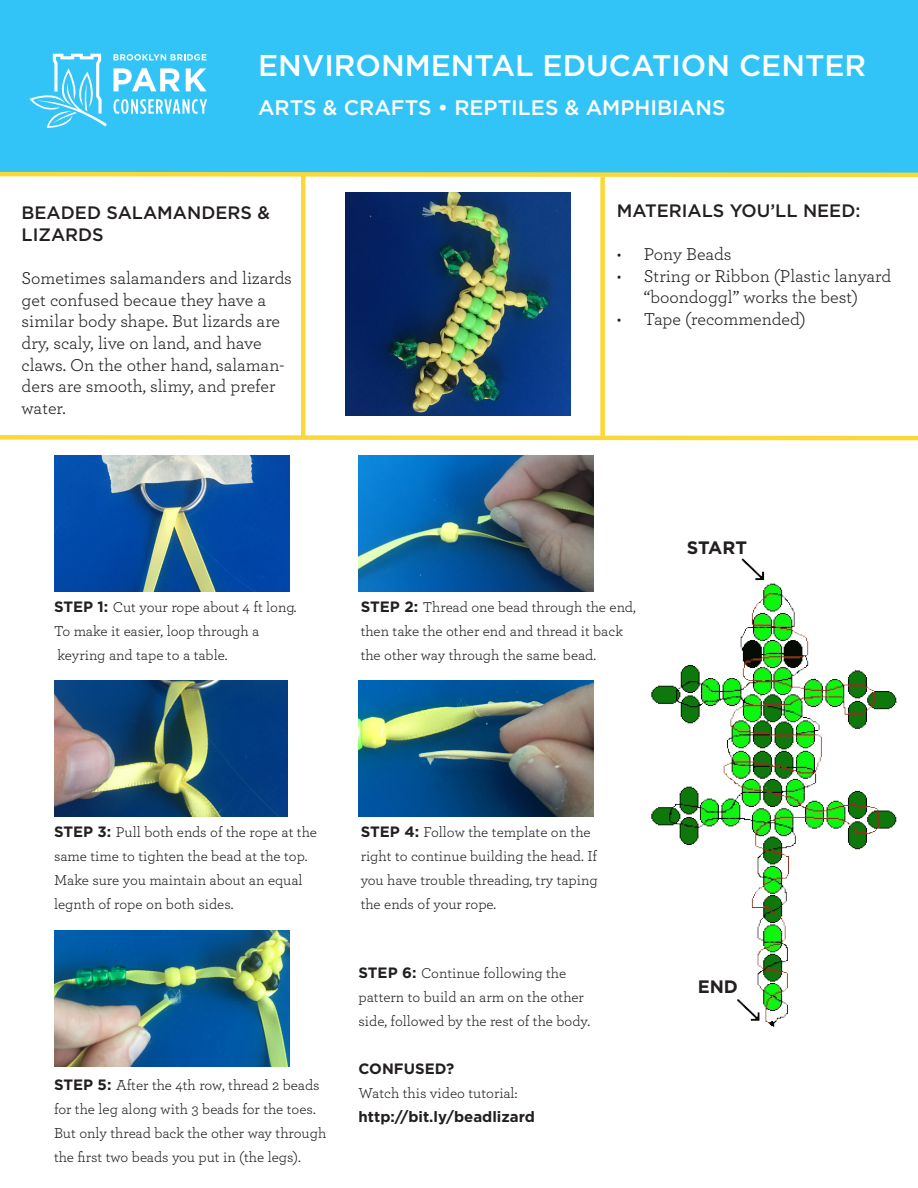
<style>
.page{position:relative;width:918px;height:1188px;background:#fff}
.page>*{position:absolute;margin:0;border:0;box-sizing:border-box;transform-origin:0 0}
.t1{font:500 30px "Gotham";color:#fff}
.t2{font:500 21px "Gotham";color:#fff}
.t3{font:18px/21.6px "Archer";color:#231f20}
.t4{font:500 18px/21.6px "Gotham";color:#231f20}
.t5{font:700 18px "Gotham";color:#231f20}
.t6{font:15px/24px "Archer";color:#231f20}
.t7{font:700 15px "Gotham";color:#231f20}
.s1{font-family:"Gotham";font-weight:700}
</style>
<div class="page">
<div style="left:0;top:0;width:918px;height:173px;background:#32c4f7"></div>
<svg style="left:30px;top:54px;width:77px;height:74px"></svg>
<svg style="left:113px;top:54px;width:93px;height:7px"></svg>
<svg style="left:114px;top:68px;width:66px;height:23px"></svg>
<svg style="left:186px;top:68px;width:21px;height:23px"></svg>
<svg style="left:114px;top:99px;width:93px;height:15px"></svg>
<div style="left:600px;top:177px;width:5px;height:261px;background:#fad837"></div>
<svg style="left:0;top:433px;width:918px;height:8px"></svg>
<svg style="left:0;top:171px;width:918px;height:8px"></svg>
<hr style="left:301px;top:176px;width:4px;height:260px;background:#fad837">
<img style="left:54px;top:680px;width:233px;height:136px">
<img style="left:359px;top:680px;width:234px;height:136px">
<img style="left:359px;top:456px;width:235px;height:136px">
<img style="left:54px;top:456px;width:235px;height:136px">
<img style="left:346px;top:193px;width:224px;height:222px">
<img style="left:54px;top:930px;width:235px;height:136px">
<img style="left:651px;top:558px;width:247px;height:470px">
<div style="left:616px;top:945px;width:113px;height:87px;background:#fff"></div>
<div style="left:770px;top:552px;width:87px;height:30px;background:#fff"></div>
<p class="t1" style="left:258px;top:46px;width:610px">ENVIRONMENTAL EDUCATION CENTER</p>
<p class="t2" style="left:258px;top:94px;width:469px">ARTS &amp; CRAFTS • REPTILES &amp; AMPHIBIANS</p>
<p class="t4" style="left:22px;top:202px;width:250px">BEADED SALAMANDERS &amp;<br>LIZARDS</p>
<p class="t3" style="left:22px;top:267px;width:272px">Sometimes salamanders and lizards get confused becaue they have a similar body shape. But lizards are dry, scaly, live on land, and have claws. On the other hand, salaman&shy;ders are smooth, slimy, and prefer water.</p>
<p class="t6" style="left:54px;top:595px;width:244px"><span class="s1">STEP 1:</span> Cut your rope about 4 ft long.<br>To make it easier, loop through a keyring and tape to a table.</p>
<p class="t4" style="left:617px;top:200px;width:245px">MATERIALS YOU’LL NEED:</p>
<p class="t3" style="left:617px;top:242px;width:116px">• Pony Beads</p>
<p class="t3" style="left:617px;top:264px;width:276px;text-align:center">• String or Ribbon (Plastic lanyard “boondoggl” works the best)</p>
<p class="t3" style="left:617px;top:307px;width:191px">• Tape (recommended)</p>
<p class="t6" style="left:361px;top:595px;width:277px"><span class="s1">STEP 2:</span> Thread one bead through the end, then take the other end and thread it back the other way through the same bead.</p>
<p class="t5" style="left:687px;top:536px;width:62px">START</p>
<p class="t6" style="left:54px;top:819px;width:265px"><span class="s1">STEP 3:</span> Pull both ends of the rope at the same time to tighten the bead at the top.<br>Make sure you maintain about an equal legnth of rope on both sides.</p>
<p class="t6" style="left:361px;top:819px;width:238px"><span class="s1">STEP 4:</span> Follow the template on the right to continue building the head. If you have trouble threading, try taping the ends of your rope.</p>
<p class="t6" style="left:54px;top:1072px;width:274px"><span class="s1">STEP 5:</span> After the 4th row, thread 2 beads for the leg along with 3 beads for the toes.<br>But only thread back the other way through the first two beads you put in (the legs).</p>
<p class="t6" style="left:359px;top:960px;width:233px"><span class="s1">STEP 6:</span> Continue following the pattern to build an arm on the other side, followed by the rest of the body.</p>
<p class="t7" style="left:359px;top:1058px;width:97px">CONFUSED?</p>
<p class="t6" style="left:359px;top:1080px;width:161px">Watch this video tutorial:</p>
<p class="t7" style="left:359px;top:1106px;width:178px">http://bit.ly/beadlizard</p>
<p class="t5" style="left:698px;top:975px;width:42px">END</p>
</div>
